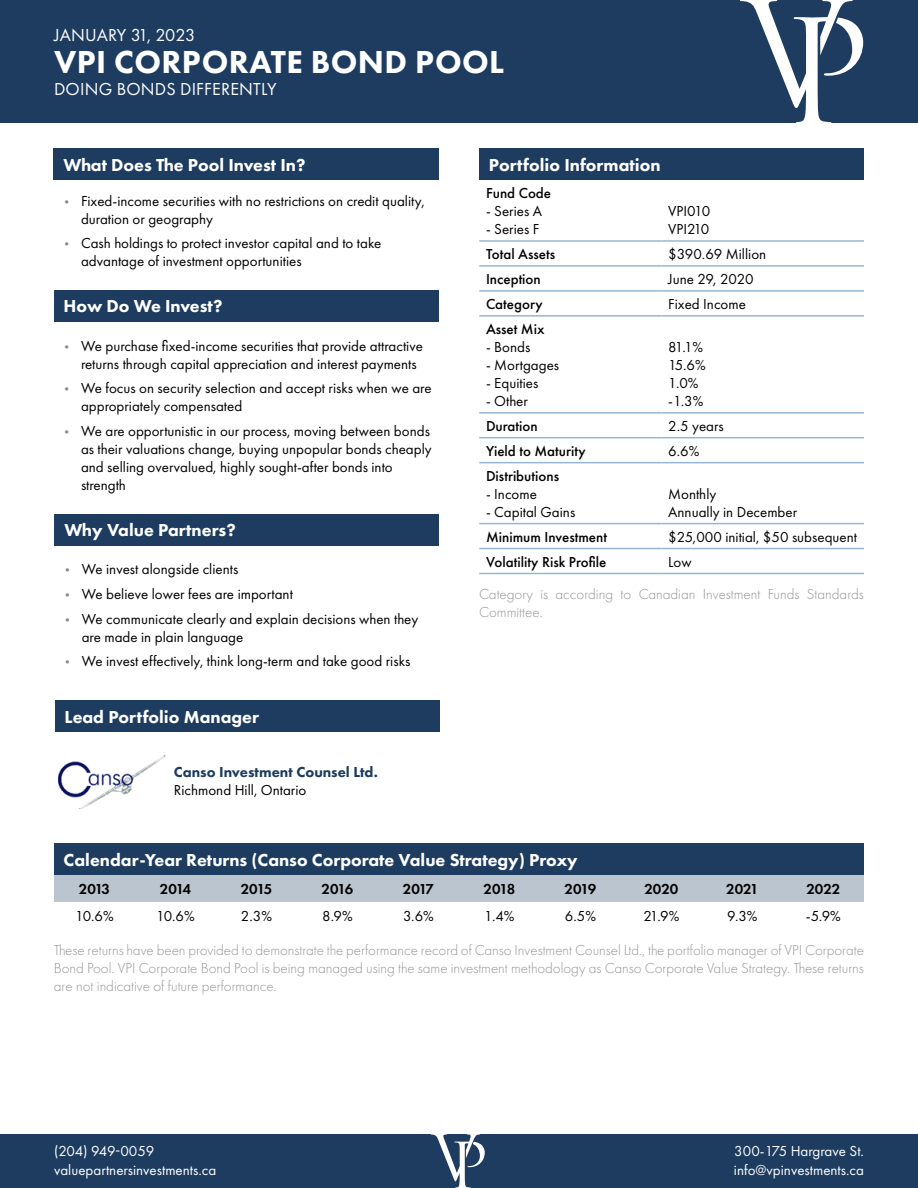
<style>
.page{position:relative;width:918px;height:1188px;background:#fff}
.page>*{position:absolute;margin:0;border:0;box-sizing:border-box;transform-origin:0 0}
.t1{font:800 33px "Futura PT";letter-spacing:.01em;color:#fff}
.t2{font:800 18px "Futura PT";color:#fff}
.t3{font:18px "Futura PT";letter-spacing:.01em;color:#fff}
.t4{font:15px/18px "Futura PT";color:#000}
.t5{font:300 15px/18px "Futura PT";color:#939598;text-align:justify}
.t6{font:500 15px "Futura PT";color:#000}
.t7{font:15px "Futura PT";color:#fff}
.t8{font:300 15px/18px "Futura PT";color:#939393}
.t9{font:600 15px "Futura PT";letter-spacing:-.035em;color:#000}
.t10{font:800 15px "Futura PT";color:#1d3c60}
.t11{font:15px "Futura PT";letter-spacing:-.025em;color:#fff}
.s1{font-size:12px;color:#8a8c8e}
</style>
<div class="page">
<div style="left:0;top:0;width:918px;height:123px;background:#1d3c60"></div>
<svg style="left:740px;top:0;width:123px;height:123px"></svg>
<div style="left:0;top:1134px;width:918px;height:54px;background:#1d3c60"></div>
<svg style="left:431px;top:1134px;width:54px;height:54px"></svg>
<div style="left:54px;top:148px;width:385px;height:32px;background:#1d3c60"></div>
<div style="left:54px;top:290px;width:385px;height:32px;background:#1d3c60"></div>
<div style="left:55px;top:514px;width:384px;height:31px;background:#1d3c60"></div>
<hr style="left:479px;top:240px;width:183px;height:2px;background:#97b6d3">
<hr style="left:662px;top:240px;width:202px;height:2px;background:#97b6d3">
<hr style="left:479px;top:265px;width:183px;height:2px;background:#97b6d3">
<hr style="left:662px;top:265px;width:202px;height:2px;background:#97b6d3">
<hr style="left:479px;top:290px;width:183px;height:2px;background:#97b6d3">
<hr style="left:662px;top:290px;width:202px;height:2px;background:#97b6d3">
<hr style="left:479px;top:315px;width:183px;height:2px;background:#97b6d3">
<hr style="left:662px;top:315px;width:202px;height:2px;background:#97b6d3">
<hr style="left:479px;top:412px;width:183px;height:2px;background:#97b6d3">
<hr style="left:662px;top:412px;width:202px;height:2px;background:#97b6d3">
<hr style="left:479px;top:437px;width:183px;height:1px;background:#97b6d3">
<hr style="left:662px;top:437px;width:202px;height:1px;background:#97b6d3">
<hr style="left:479px;top:462px;width:183px;height:1px;background:#97b6d3">
<hr style="left:662px;top:462px;width:202px;height:1px;background:#97b6d3">
<hr style="left:479px;top:523px;width:183px;height:1px;background:#97b6d3">
<hr style="left:662px;top:523px;width:202px;height:1px;background:#97b6d3">
<hr style="left:479px;top:548px;width:183px;height:1px;background:#97b6d3">
<hr style="left:662px;top:548px;width:202px;height:1px;background:#97b6d3">
<hr style="left:479px;top:573px;width:183px;height:1px;background:#97b6d3">
<hr style="left:662px;top:573px;width:202px;height:1px;background:#97b6d3">
<div style="left:479px;top:148px;width:385px;height:32px;background:#1d3c60"></div>
<div style="left:54px;top:875px;width:810px;height:27px;background:#bbc5cf"></div>
<div style="left:54px;top:843px;width:810px;height:32px;background:#1d3c60"></div>
<div style="left:55px;top:700px;width:384px;height:32px;background:#1d3c60"></div>
<img style="left:58px;top:754px;width:108px;height:55px">
<p class="t3" style="left:54px;top:25px;width:143px">JANUARY 31, 2023</p>
<p class="t3" style="left:54px;top:78px;width:224px">DOING BONDS DIFFERENTLY</p>
<h1 class="t1" style="left:54px;top:42px;width:451px">VPI CORPORATE BOND POOL</h1>
<p class="t2" style="left:64px;top:153px;width:244px">What Does The Pool Invest In?</p>
<p class="t4" style="left:81px;top:192px;width:345px;text-indent:-20px"><span class="s1">•</span> Fixed-income securities with no restrictions on credit quality, duration or geography</p>
<p class="t4" style="left:81px;top:234px;width:302px;text-indent:-20px"><span class="s1">•</span> Cash holdings to protect investor capital and to take advantage of investment opportunities</p>
<p class="t2" style="left:64px;top:295px;width:160px">How Do We Invest?</p>
<p class="t4" style="left:81px;top:337px;width:343px;text-indent:-20px"><span class="s1">•</span> We purchase fixed-income securities that provide attractive returns through capital appreciation and interest payments</p>
<p class="t4" style="left:81px;top:379px;width:352px;text-indent:-20px"><span class="s1">•</span> We focus on security selection and accept risks when we are appropriately compensated</p>
<p class="t4" style="left:81px;top:422px;width:352px;text-indent:-20px"><span class="s1">•</span> We are opportunistic in our process, moving between bonds as their valuations change, buying unpopular bonds cheaply and selling overvalued, highly sought-after bonds into strength</p>
<p class="t2" style="left:64px;top:519px;width:173px">Why Value Partners?</p>
<p class="t4" style="left:61px;top:560px;width:178px"><span class="s1">•</span> We invest alongside clients</p>
<p class="t4" style="left:61px;top:585px;width:233px"><span class="s1">•</span> We believe lower fees are important</p>
<p class="t4" style="left:82px;top:609px;width:338px;text-indent:-20px"><span class="s1">•</span> We communicate clearly and explain decisions when they are made in plain language</p>
<p class="t4" style="left:61px;top:652px;width:350px"><span class="s1">•</span> We invest effectively, think long-term and take good risks</p>
<p class="t2" style="left:65px;top:705px;width:196px">Lead Portfolio Manager</p>
<p class="t10" style="left:174px;top:762px;width:205px">Canso Investment Counsel Ltd.</p>
<p class="t4" style="left:174px;top:781px;width:134px">Richmond Hill, Ontario</p>
<p class="t2" style="left:489px;top:153px;width:173px">Portfolio Information</p>
<p class="t6" style="left:486px;top:184px;width:67px">Fund Code</p>
<p class="t4" style="left:486px;top:202px;width:58px">- Series A</p>
<p class="t4" style="left:486px;top:220px;width:55px">- Series F</p>
<p class="t4" style="left:668px;top:202px;width:43px">VPI010<br>VPI210</p>
<p class="t6" style="left:486px;top:245px;width:71px">Total Assets</p>
<p class="t4" style="left:668px;top:245px;width:99px">$390.69 Million</p>
<p class="t6" style="left:486px;top:270px;width:56px">Inception</p>
<p class="t4" style="left:668px;top:270px;width:87px">June 29, 2020</p>
<p class="t6" style="left:486px;top:295px;width:58px">Category</p>
<p class="t4" style="left:668px;top:295px;width:79px">Fixed Income</p>
<p class="t6" style="left:486px;top:320px;width:60px">Asset Mix</p>
<p class="t4" style="left:486px;top:338px;width:46px">- Bonds</p>
<p class="t4" style="left:486px;top:356px;width:75px">- Mortgages</p>
<p class="t4" style="left:486px;top:374px;width:54px">- Equities</p>
<p class="t4" style="left:486px;top:392px;width:43px">- Other</p>
<p class="t4" style="left:668px;top:338px;width:39px">81.1%<br>15.6%<br>1.0% -1.3%</p>
<p class="t6" style="left:486px;top:417px;width:53px">Duration</p>
<p class="t4" style="left:668px;top:417px;width:57px">2.5 years</p>
<p class="t6" style="left:486px;top:442px;width:101px">Yield to Maturity</p>
<p class="t4" style="left:668px;top:442px;width:33px">6.6%</p>
<p class="t6" style="left:486px;top:467px;width:75px">Distributions</p>
<p class="t4" style="left:486px;top:485px;width:52px">- Income</p>
<p class="t4" style="left:486px;top:503px;width:91px">- Capital Gains</p>
<p class="t4" style="left:668px;top:485px;width:130px">Monthly<br>Annually in December</p>
<p class="t6" style="left:486px;top:528px;width:123px">Minimum Investment</p>
<p class="t4" style="left:668px;top:528px;width:190px">$25,000 initial, $50 subsequent</p>
<p class="t6" style="left:486px;top:553px;width:122px">Volatility Risk Profile</p>
<p class="t4" style="left:668px;top:553px;width:25px">Low</p>
<p class="t8" style="left:479px;top:585px;width:386px">Category is according to Canadian Investment Funds Standards<br>Committee.</p>
<p class="t2" style="left:64px;top:848px;width:516px">Calendar-Year Returns (Canso Corporate Value Strategy) Proxy</p>
<p class="t9" style="left:79px;top:880px;width:33px">2013</p>
<p class="t9" style="left:160px;top:880px;width:33px">2014</p>
<p class="t9" style="left:241px;top:880px;width:33px">2015</p>
<p class="t9" style="left:322px;top:880px;width:33px">2016</p>
<p class="t9" style="left:403px;top:880px;width:33px">2017</p>
<p class="t9" style="left:484px;top:880px;width:33px">2018</p>
<p class="t9" style="left:565px;top:880px;width:33px">2019</p>
<p class="t9" style="left:644px;top:880px;width:36px">2020</p>
<p class="t9" style="left:726px;top:880px;width:34px">2021</p>
<p class="t9" style="left:806px;top:880px;width:36px">2022</p>
<p class="t4" style="left:75px;top:907px;width:40px">10.6%</p>
<p class="t4" style="left:156px;top:907px;width:40px">10.6%</p>
<p class="t4" style="left:241px;top:907px;width:33px">2.3%</p>
<p class="t4" style="left:322px;top:907px;width:32px">8.9%</p>
<p class="t4" style="left:403px;top:907px;width:32px">3.6%</p>
<p class="t4" style="left:484px;top:907px;width:32px">1.4%</p>
<p class="t4" style="left:565px;top:907px;width:33px">6.5%</p>
<p class="t4" style="left:643px;top:907px;width:38px">21.9%</p>
<p class="t4" style="left:727px;top:907px;width:32px">9.3%</p>
<p class="t4" style="left:806px;top:907px;width:37px">-5.9%</p>
<p class="t5" style="left:54px;top:941px;width:812px">These returns have been provided to demonstrate the performance record of Canso Investment Counsel Ltd., the portfolio manager of VPI Corporate Bond Pool. VPI Corporate Bond Pool is being managed using the same investment methodology as Canso Corporate Value Strategy. These returns are not indicative of future performance.</p>
<p class="t11" style="left:54px;top:1142px;width:102px">(204) 949-0059</p>
<p class="t7" style="left:734px;top:1142px;width:131px">300-175 Hargrave St.</p>
<p class="t7" style="left:54px;top:1162px;width:164px">valuepartnersinvestments.ca</p>
<p class="t7" style="left:734px;top:1162px;width:132px">info@vpinvestments.ca</p>
</div>
